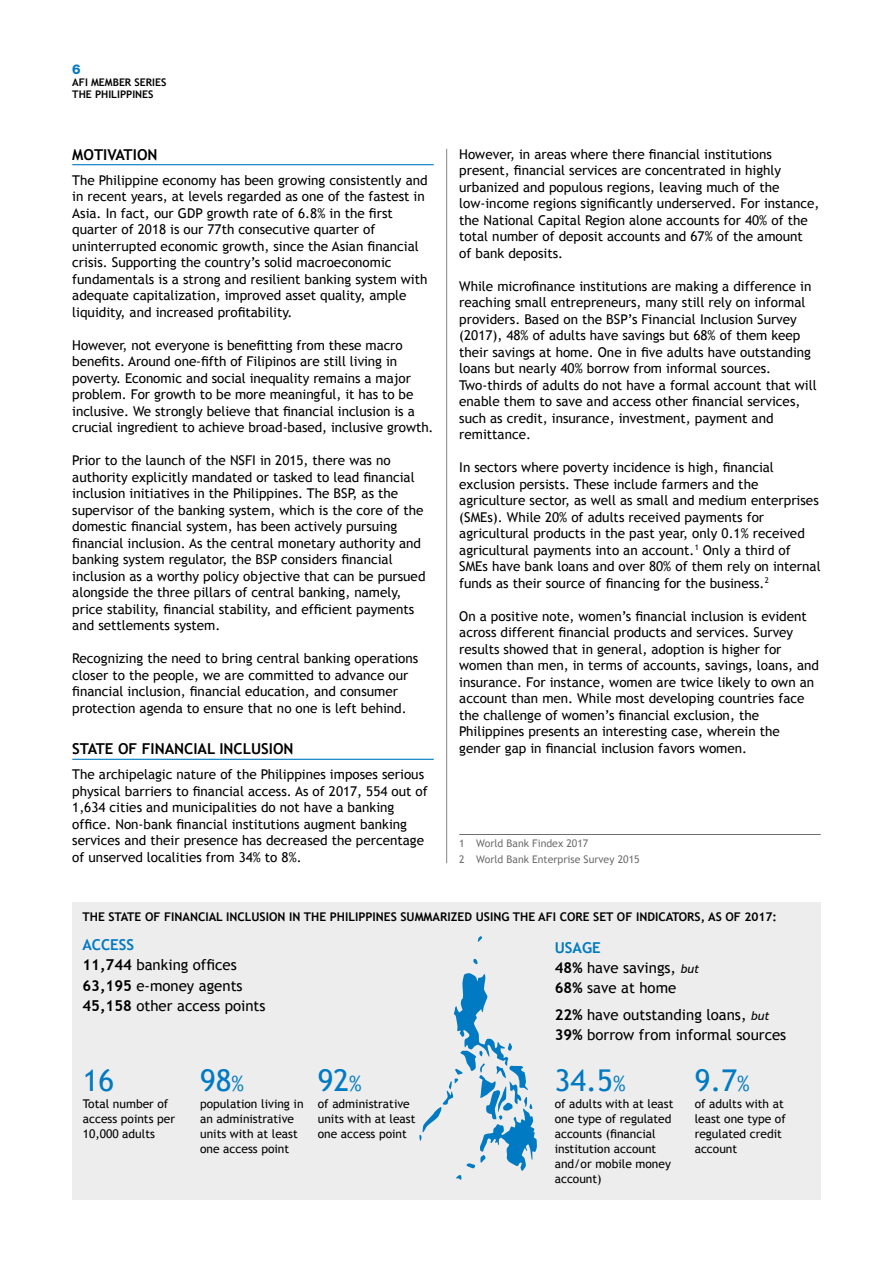
<style>
.page{position:relative;width:893px;height:1263px;background:#fff}
.page>*{position:absolute;margin:0;border:0;box-sizing:border-box;transform-origin:0 0}
.t1{font:30px "Trebuchet MS";color:#007ac2}
.t2{font:15px/20.1px "Trebuchet MS";color:#000}
.t3{font:700 15px "Trebuchet MS";color:#000}
.t4{font:13.5px/16.5px "Trebuchet MS";color:#000}
.t5{font:800 13.5px "Helvetica Neue";color:#007ac2}
.t6{font:12px/15px "Trebuchet MS";color:#000}
.t7{font:700 12px "Trebuchet MS";color:#000}
.t8{font:10.5px/15.8px "Trebuchet MS";color:#706f6f}
.t9{font:700 10.5px/12px "Trebuchet MS";color:#000}
.s1{font-weight:700;color:#007ac2}
.s2{font-weight:700}
.s3{font-style:italic;font-size:12px}
.s4{font-size:21px}
</style>
<div class="page">
<hr style="left:446px;top:149px;width:1px;height:714px;background:#878787">
<hr style="left:72px;top:164px;width:362px;height:1px;background:#007ac2">
<hr style="left:72px;top:759px;width:362px;height:1px;background:#007ac2">
<hr style="left:459px;top:834px;width:362px;height:1px;background:#706f6f">
<div style="left:72px;top:902px;width:749px;height:297px;background:#ededed"></div>
<svg style="left:419px;top:936px;width:118px;height:244px"></svg>
<p class="t5" style="left:72px;top:61px;width:10px">6</p>
<p class="t9" style="left:72px;top:76px;width:96px">AFI MEMBER SERIES<br>THE PHILIPPINES</p>
<p class="t3" style="left:72px;top:145px;width:87px">MOTIVATION</p>
<p class="t4" style="left:72px;top:172px;width:357px">The Philippine economy has been growing consistently and in recent years, at levels regarded as one of the fastest in Asia. In fact, our GDP growth rate of 6.8% in the first quarter of 2018 is our 77th consecutive quarter of uninterrupted economic growth, since the Asian financial crisis. Supporting the country’s solid macroeconomic fundamentals is a strong and resilient banking system with adequate capitalization, improved asset quality, ample liquidity, and increased profitability.</p>
<p class="t4" style="left:72px;top:337px;width:363px">However, not everyone is benefitting from these macro benefits. Around one-fifth of Filipinos are still living in poverty. Economic and social inequality remains a major problem. For growth to be more meaningful, it has to be inclusive. We strongly believe that financial inclusion is a crucial ingredient to achieve broad-based, inclusive growth.</p>
<p class="t4" style="left:72px;top:452px;width:355px">Prior to the launch of the NSFI in 2015, there was no authority explicitly mandated or tasked to lead financial inclusion initiatives in the Philippines. The BSP, as the supervisor of the banking system, which is the core of the domestic financial system, has been actively pursuing financial inclusion. As the central monetary authority and banking system regulator, the BSP considers financial inclusion as a worthy policy objective that can be pursued alongside the three pillars of central banking, namely, price stability, financial stability, and efficient payments and settlements system.</p>
<p class="t4" style="left:72px;top:650px;width:348px">Recognizing the need to bring central banking operations closer to the people, we are committed to advance our financial inclusion, financial education, and consumer protection agenda to ensure that no one is left behind.</p>
<p class="t3" style="left:72px;top:740px;width:223px">STATE OF FINANCIAL INCLUSION</p>
<p class="t4" style="left:72px;top:767px;width:357px">The archipelagic nature of the Philippines imposes serious physical barriers to financial access. As of 2017, 554 out of 1,634 cities and municipalities do not have a banking office. Non-bank financial institutions augment banking services and their presence has decreased the percentage of unserved localities from 34% to 8%.</p>
<p class="t4" style="left:459px;top:146px;width:362px">However, in areas where there financial institutions present, financial services are concentrated in highly urbanized and populous regions, leaving much of the low-income regions significantly underserved. For instance, the National Capital Region alone accounts for 40% of the total number of deposit accounts and 67% of the amount<br>of bank deposits.</p>
<p class="t4" style="left:459px;top:278px;width:359px">While microfinance institutions are making a difference in reaching small entrepreneurs, many still rely on informal providers. Based on the BSP’s Financial Inclusion Survey (2017), 48% of adults have savings but 68% of them keep their savings at home. One in five adults have outstanding loans but nearly 40% borrow from informal sources.<br>Two-thirds of adults do not have a formal account that will enable them to save and access other financial services, such as credit, insurance, investment, payment and remittance.</p>
<p class="t4" style="left:459px;top:459px;width:363px">In sectors where poverty incidence is high, financial exclusion persists. These include farmers and the agriculture sector, as well as small and medium enterprises (SMEs). While 20% of adults received payments for agricultural products in the past year, only 0.1% received agricultural payments into an account.<sup>1</sup> Only a third of SMEs have bank loans and over 80% of them rely on internal funds as their source of financing for the business.<sup>2</sup></p>
<p class="t4" style="left:459px;top:608px;width:361px">On a positive note, women’s financial inclusion is evident across different financial products and services. Survey results showed that in general, adoption is higher for women than men, in terms of accounts, savings, loans, and insurance. For instance, women are twice likely to own an account than men. While most developing countries face the challenge of women’s financial exclusion, the Philippines presents an interesting case, wherein the gender gap in financial inclusion favors women.</p>
<p class="t8" style="left:459px;top:836px;width:182px">1 World Bank Findex 2017<br>2 World Bank Enterprise Survey 2015</p>
<p class="t7" style="left:82px;top:909px;width:696px">THE STATE OF FINANCIAL INCLUSION IN THE PHILIPPINES SUMMARIZED USING THE AFI CORE SET OF INDICATORS, AS OF 2017:</p>
<p class="t2" style="left:82px;top:935px;width:185px"><span class="s1">ACCESS<br></span><span class="s2">11,744</span> banking offices<br><span class="s2">63,195</span> e-money agents<br><span class="s2">45,158</span> other access points</p>
<p class="t2" style="left:555px;top:938px;width:146px"><span class="s1">USAGE<br></span><span class="s2">48%</span> have savings, <span class="s3">but<br></span><span class="s2">68%</span> save at home</p>
<p class="t2" style="left:555px;top:1005px;width:233px"><span class="s2">22%</span> have outstanding loans, <span class="s3">but<br></span><span class="s2">39%</span> borrow from informal sources</p>
<h1 class="t1" style="left:83px;top:1063px;width:33px">16</h1>
<p class="t6" style="left:83px;top:1097px;width:94px">Total number of access points per<br>10,000 adults</p>
<h1 class="t1" style="left:200px;top:1063px;width:46px">98<span class="s4">%</span></h1>
<p class="t6" style="left:200px;top:1097px;width:105px">population living in an administrative units with at least one access point</p>
<h1 class="t1" style="left:318px;top:1063px;width:46px">92<span class="s4">%</span></h1>
<p class="t6" style="left:318px;top:1097px;width:99px">of administrative units with at least one access point</p>
<h1 class="t1" style="left:555px;top:1063px;width:72px">34.5<span class="s4">%</span></h1>
<p class="t6" style="left:555px;top:1097px;width:120px">of adults with at least one type of regulated accounts (financial institution account and/or mobile money account)</p>
<h1 class="t1" style="left:695px;top:1063px;width:57px">9.7<span class="s4">%</span></h1>
<p class="t6" style="left:695px;top:1097px;width:93px">of adults with at least one type of regulated credit account</p>
</div>
